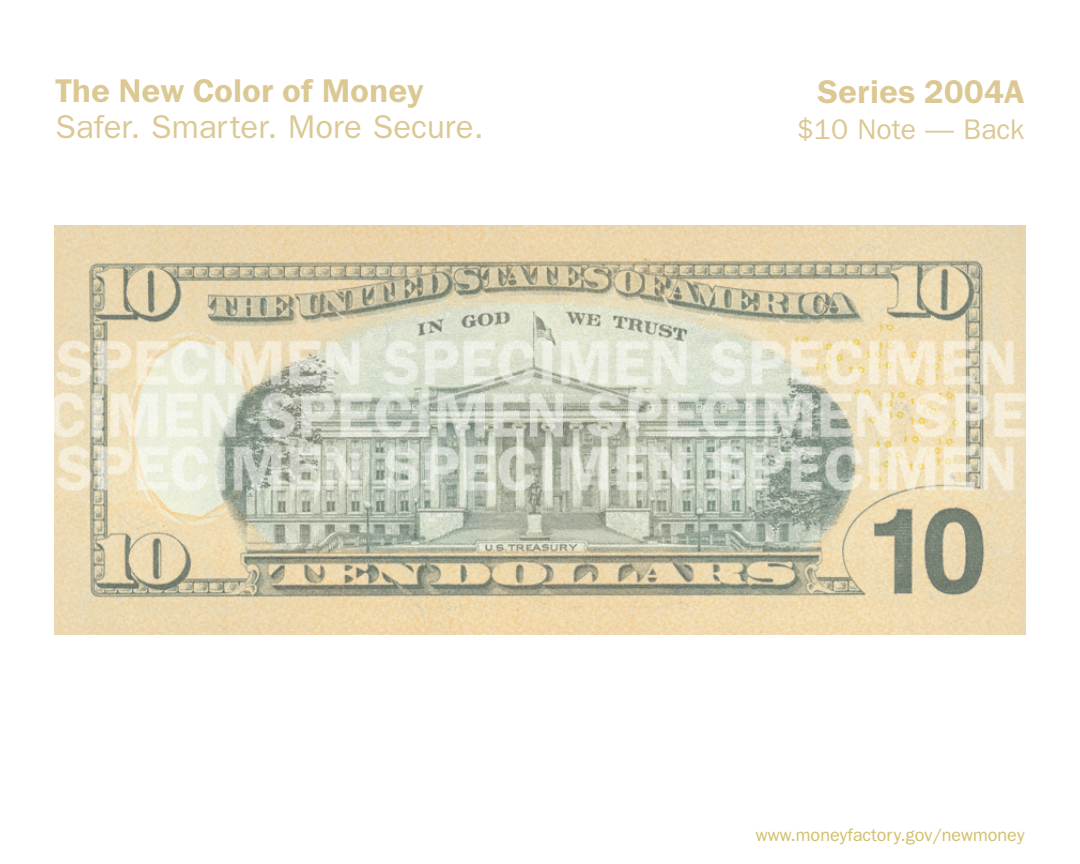
<style>
.page{position:relative;width:1080px;height:864px;background:#fff}
.page>*{position:absolute;margin:0;border:0;box-sizing:border-box;transform-origin:0 0}
.t1{font:33px/36px "Franklin Gothic";color:#dbc893}
.t2{font:33px "Franklin Gothic Demi C";color:#dbc893}
.t3{font:28.5px "Franklin Gothic";color:#dbc893}
.t4{font:18px "Franklin Gothic";color:#d1bf69}
.s1{font-family:"Franklin Gothic Demi C"}
</style>
<div class="page">
<img style="left:54px;top:225px;width:972px;height:409px">
<h1 class="t1" style="left:56px;top:73px;width:430px"><span class="s1">The New Color of Money<br></span>Safer. Smarter. More Secure.</h1>
<h1 class="t2" style="left:817px;top:72px;width:209px">Series 2004A</h1>
<h1 class="t3" style="left:797px;top:112px;width:229px">$10 Note — Back</h1>
<h1 class="t4" style="left:756px;top:824px;width:270px">www.moneyfactory.gov/newmoney</h1>
</div>
